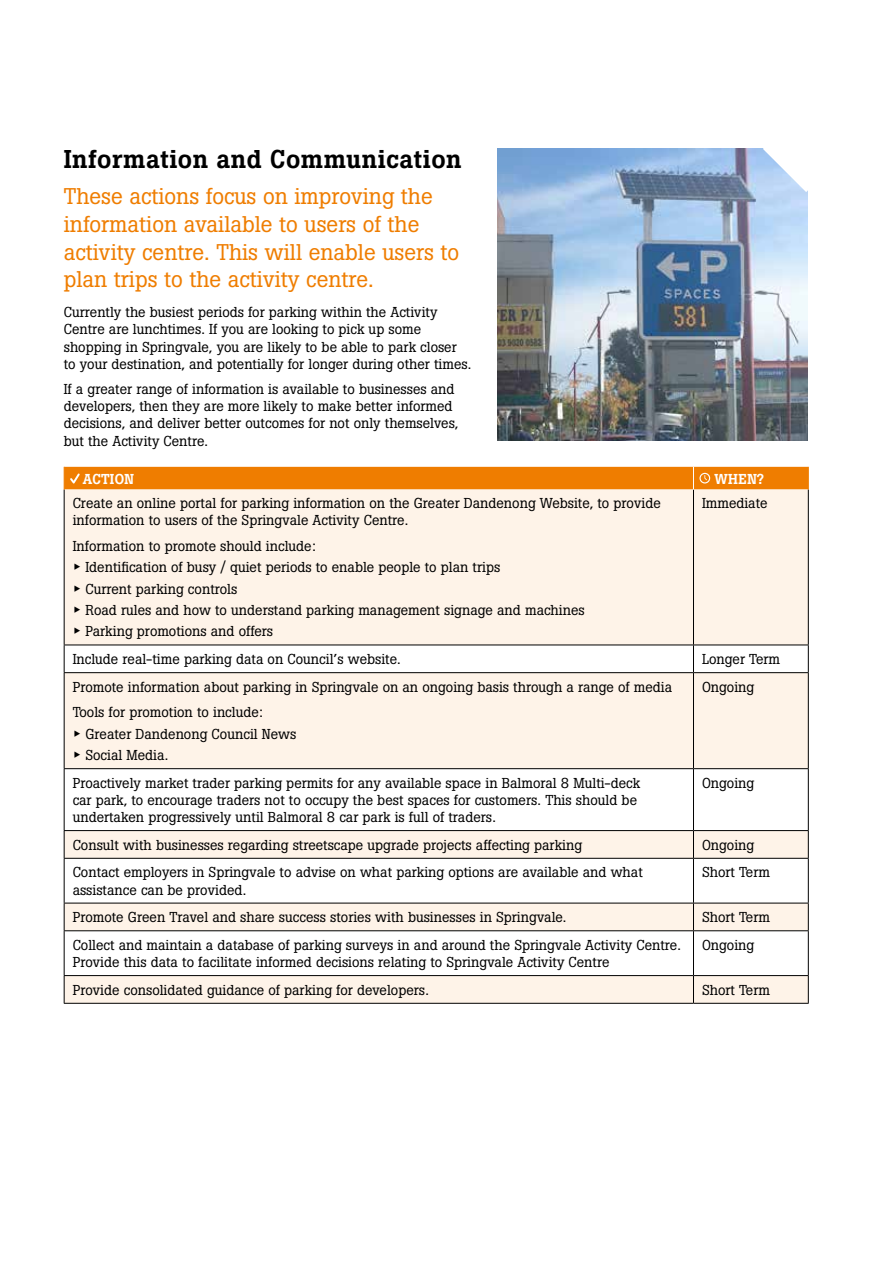
<style>
.page{position:relative;width:893px;height:1263px;background:#fff}
.page>*{position:absolute;margin:0;border:0;box-sizing:border-box;transform-origin:0 0}
.t1{font:500 25.5px "Boton";letter-spacing:.02em;color:#000}
.t2{font:22.5px/27.8px "Boton";color:#ef7d00}
.t3{font:14.25px/17.1px "Boton";color:#000}
.t4{font:500 14.25px "Boton";letter-spacing:.02em;color:#fff}
.s1{font-family:"Menlo";font-weight:700}
</style>
<div class="page">
<svg style="left:65px;top:489px;width:743px;height:514px;fill:#fef3e8"></svg>
<hr style="left:64px;top:489px;width:1px;height:156px;background:#000">
<hr style="left:693px;top:489px;width:1px;height:156px;background:#000">
<hr style="left:808px;top:489px;width:1px;height:156px;background:#000">
<hr style="left:64px;top:645px;width:629px;height:1px;background:#000">
<svg style="left:64px;top:645px;width:1px;height:27px"></svg>
<hr style="left:693px;top:645px;width:116px;height:1px;background:#000">
<svg style="left:693px;top:645px;width:1px;height:27px"></svg>
<svg style="left:808px;top:645px;width:1px;height:27px"></svg>
<hr style="left:64px;top:672px;width:629px;height:1px;background:#000">
<hr style="left:64px;top:673px;width:1px;height:95px;background:#000">
<hr style="left:693px;top:672px;width:116px;height:1px;background:#000">
<hr style="left:693px;top:673px;width:1px;height:95px;background:#000">
<hr style="left:808px;top:673px;width:1px;height:95px;background:#000">
<hr style="left:64px;top:768px;width:629px;height:1px;background:#000">
<hr style="left:64px;top:769px;width:1px;height:61px;background:#000">
<hr style="left:693px;top:768px;width:116px;height:1px;background:#000">
<hr style="left:693px;top:769px;width:1px;height:61px;background:#000">
<hr style="left:808px;top:769px;width:1px;height:61px;background:#000">
<hr style="left:64px;top:830px;width:629px;height:1px;background:#000">
<svg style="left:64px;top:831px;width:1px;height:27px"></svg>
<hr style="left:693px;top:830px;width:116px;height:1px;background:#000">
<svg style="left:693px;top:831px;width:1px;height:27px"></svg>
<svg style="left:808px;top:831px;width:1px;height:27px"></svg>
<hr style="left:64px;top:858px;width:629px;height:1px;background:#000">
<hr style="left:64px;top:859px;width:1px;height:44px;background:#000">
<hr style="left:693px;top:858px;width:116px;height:1px;background:#000">
<hr style="left:693px;top:859px;width:1px;height:44px;background:#000">
<hr style="left:808px;top:859px;width:1px;height:44px;background:#000">
<hr style="left:64px;top:903px;width:629px;height:1px;background:#000">
<svg style="left:64px;top:903px;width:1px;height:27px"></svg>
<hr style="left:693px;top:903px;width:116px;height:1px;background:#000">
<svg style="left:693px;top:903px;width:1px;height:27px"></svg>
<svg style="left:808px;top:903px;width:1px;height:27px"></svg>
<hr style="left:64px;top:930px;width:629px;height:1px;background:#000">
<hr style="left:64px;top:931px;width:1px;height:44px;background:#000">
<hr style="left:693px;top:930px;width:116px;height:1px;background:#000">
<hr style="left:693px;top:931px;width:1px;height:44px;background:#000">
<hr style="left:808px;top:931px;width:1px;height:44px;background:#000">
<hr style="left:64px;top:975px;width:629px;height:1px;background:#000">
<svg style="left:64px;top:976px;width:1px;height:27px"></svg>
<hr style="left:693px;top:975px;width:116px;height:1px;background:#000">
<svg style="left:693px;top:976px;width:1px;height:27px"></svg>
<svg style="left:808px;top:976px;width:1px;height:27px"></svg>
<hr style="left:64px;top:1003px;width:629px;height:1px;background:#000">
<hr style="left:693px;top:1003px;width:116px;height:1px;background:#000">
<div style="left:64px;top:467px;width:745px;height:22px;background:#ef7d00"></div>
<img style="left:497px;top:149px;width:311px;height:291px">
<svg style="left:763px;top:148px;width:45px;height:44px"></svg>
<h1 class="t1" style="left:64px;top:144px;width:399px">Information and Communication</h1>
<h2 class="t2" style="left:64px;top:182px;width:397px">These actions focus on improving the information available to users of the activity centre. This will enable users to plan trips to the activity centre.</h2>
<p class="t3" style="left:64px;top:304px;width:409px">Currently the busiest periods for parking within the Activity Centre are lunchtimes. If you are looking to pick up some shopping in Springvale, you are likely to be able to park closer to your destination, and potentially for longer during other times.</p>
<p class="t3" style="left:64px;top:381px;width:396px">If a greater range of information is available to businesses and developers, then they are more likely to make better informed decisions, and deliver better outcomes for not only themselves, but the Activity Centre.</p>
<p class="t4" style="left:83px;top:470px;width:53px">ACTION</p>
<p class="t4" style="left:714px;top:470px;width:51px">WHEN?</p>
<p class="t3" style="left:73px;top:495px;width:590px">Create an online portal for parking information on the Greater Dandenong Website, to provide information to users of the Springvale Activity Centre.</p>
<p class="t3" style="left:73px;top:535px;width:514px;line-height:21.3px">Information to promote should include:<br><span class="s1">‣</span> Identification of busy / quiet periods to enable people to plan trips<br><span class="s1">‣</span> Current parking controls<br><span class="s1">‣</span> Road rules and how to understand parking management signage and machines <span class="s1">‣</span> Parking promotions and offers</p>
<p class="t3" style="left:702px;top:495px;width:67px">Immediate</p>
<p class="t3" style="left:73px;top:651px;width:330px">Include real-time parking data on Council’s website.</p>
<p class="t3" style="left:702px;top:651px;width:80px">Longer Term</p>
<p class="t3" style="left:73px;top:674px;width:601px;line-height:25.7px">Promote information about parking in Springvale on an ongoing basis through a range of media<br>Tools for promotion to include:</p>
<p class="t3" style="left:73px;top:723px;width:225px;line-height:21.3px"><span class="s1">‣</span> Greater Dandenong Council News <span class="s1">‣</span> Social Media.</p>
<p class="t3" style="left:702px;top:678px;width:54px">Ongoing</p>
<p class="t3" style="left:73px;top:774px;width:569px">Proactively market trader parking permits for any available space in Balmoral 8 Multi-deck car park, to encourage traders not to occupy the best spaces for customers. This should be undertaken progressively until Balmoral 8 car park is full of traders.</p>
<p class="t3" style="left:702px;top:774px;width:54px">Ongoing</p>
<p class="t3" style="left:73px;top:836px;width:511px">Consult with businesses regarding streetscape upgrade projects affecting parking</p>
<p class="t3" style="left:702px;top:836px;width:54px">Ongoing</p>
<p class="t3" style="left:73px;top:864px;width:572px">Contact employers in Springvale to advise on what parking options are available and what assistance can be provided.</p>
<p class="t3" style="left:702px;top:864px;width:70px">Short Term</p>
<p class="t3" style="left:73px;top:909px;width:495px">Promote Green Travel and share success stories with businesses in Springvale.</p>
<p class="t3" style="left:702px;top:909px;width:70px">Short Term</p>
<p class="t3" style="left:73px;top:936px;width:610px">Collect and maintain a database of parking surveys in and around the Springvale Activity Centre.<br>Provide this data to facilitate informed decisions relating to Springvale Activity Centre</p>
<p class="t3" style="left:702px;top:936px;width:54px">Ongoing</p>
<p class="t3" style="left:73px;top:981px;width:358px">Provide consolidated guidance of parking for developers.</p>
<p class="t3" style="left:702px;top:981px;width:70px">Short Term</p>
</div>
